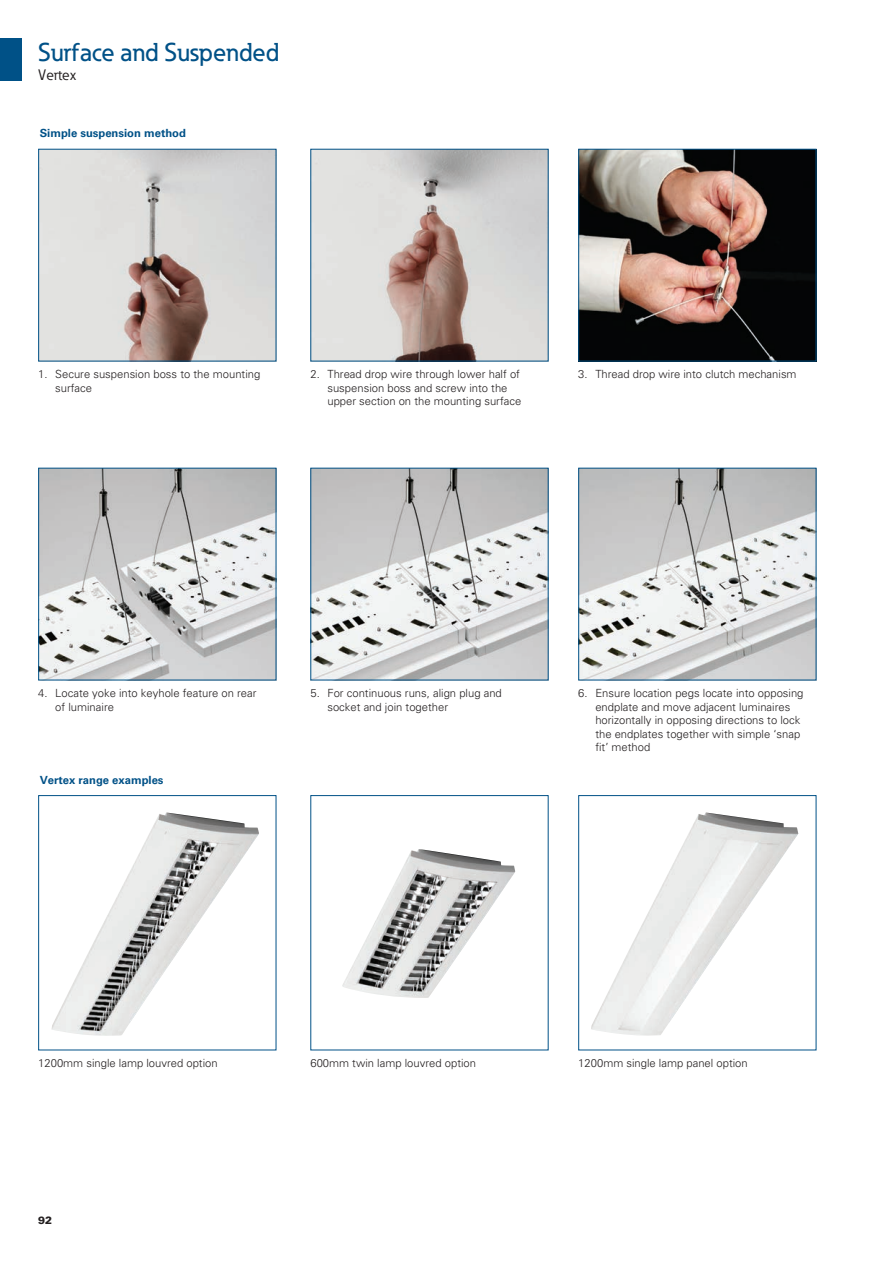
<style>
.page{position:relative;width:893px;height:1263px;background:#fff}
.page>*{position:absolute;margin:0;border:0;box-sizing:border-box;transform-origin:0 0}
.t1{font:500 25.5px "Eaton";color:#005187}
.t2{font:15px "Eaton";color:#231f20}
.t3{font:300 11.25px/13.5px "Univers LT Std";color:#231f20}
.t4{font:700 11.25px "Univers LT Std";color:#005187}
.t5{font:900 10.5px "Univers LT Std";color:#231f20}
</style>
<div class="page">
<div style="left:0;top:38px;width:21px;height:43px;background:#005187"></div>
<img style="left:40px;top:470px;width:234px;height:208px">
<img style="left:312px;top:470px;width:235px;height:208px">
<img style="left:580px;top:470px;width:234px;height:208px">
<img style="left:40px;top:151px;width:234px;height:208px">
<div style="left:38px;top:149px;width:238px;height:212px;border:1px solid #005187"></div>
<img style="left:312px;top:151px;width:235px;height:208px">
<img style="left:580px;top:151px;width:234px;height:208px">
<div style="left:578px;top:149px;width:238px;height:212px;border:1px solid #005187"></div>
<img style="left:51px;top:812px;width:208px;height:224px">
<div style="left:38px;top:795px;width:238px;height:255px;border:1px solid #005187"></div>
<img style="left:591px;top:812px;width:208px;height:224px">
<div style="left:578px;top:795px;width:238px;height:255px;border:1px solid #005187"></div>
<img style="left:342px;top:849px;width:173px;height:149px">
<h1 class="t1" style="left:38px;top:36px;width:243px">Surface and Suspended</h1>
<h2 class="t2" style="left:38px;top:66px;width:39px">Vertex</h2>
<p class="t4" style="left:40px;top:127px;width:148px">Simple suspension method</p>
<p class="t3" style="left:55px;top:367px;width:207px;text-indent:-17px">1. Secure suspension boss to the mounting surface</p>
<p class="t3" style="left:327px;top:367px;width:195px;text-indent:-17px">2. Thread drop wire through lower half of suspension boss and screw into the upper section on the mounting surface</p>
<p class="t3" style="left:578px;top:367px;width:220px">3. Thread drop wire into clutch mechanism</p>
<p class="t3" style="left:55px;top:686px;width:203px;text-indent:-17px">4. Locate yoke into keyhole feature on rear of luminaire</p>
<p class="t3" style="left:327px;top:686px;width:176px;text-indent:-17px">5. For continuous runs, align plug and socket and join together</p>
<p class="t3" style="left:595px;top:686px;width:210px;text-indent:-17px">6. Ensure location pegs locate into opposing endplate and move adjacent luminaires horizontally in opposing directions to lock the endplates together with simple ‘snap fit’ method</p>
<p class="t4" style="left:40px;top:773px;width:125px">Vertex range examples</p>
<p class="t3" style="left:38px;top:1056px;width:181px">1200mm single lamp louvred option</p>
<p class="t3" style="left:310px;top:1056px;width:167px">600mm twin lamp louvred option</p>
<p class="t3" style="left:578px;top:1056px;width:171px">1200mm single lamp panel option</p>
<p class="t5" style="left:38px;top:1213px;width:16px">92</p>
</div>
